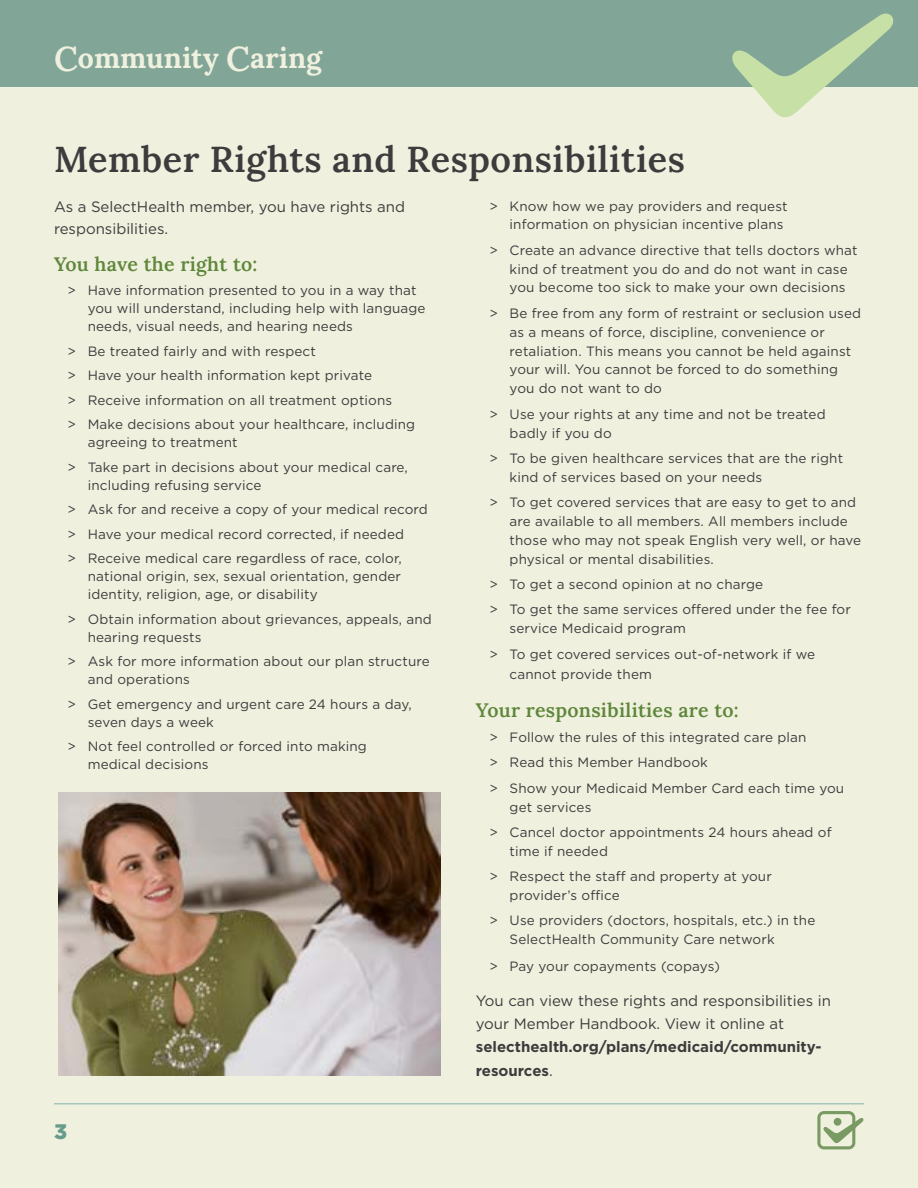
<style>
.page{position:relative;width:918px;height:1188px;background:#f0f0df}
.page>*{position:absolute;margin:0;border:0;box-sizing:border-box;transform-origin:0 0}
.t1{font:600 36px "Lora";letter-spacing:.015em;color:#3d3c3d}
.t2{font:700 28.5px "Lora";color:#f0f0df}
.t3{font:900 21px "Gotham";color:#669c8a}
.t4{font:600 19.5px "Lora";letter-spacing:.015em;color:#5f873b}
.t5{font:15px/22.5px "Gotham";color:#3d3c3d}
.t6{font:700 15px/23.4px "Gotham";color:#3d3c3d}
.t7{font:13.5px/18.9px "Gotham";letter-spacing:.01em;color:#3d3c3d}
.s1{font-weight:600;font-size:34.5px}
.s2{font-weight:400}
</style>
<div class="page">
<hr style="left:54px;top:1103px;width:810px;height:2px;background:#a5c8bd">
<svg style="left:817px;top:1111px;width:47px;height:38px"></svg>
<div style="left:0;top:0;width:918px;height:87px;background:#81a597"></div>
<svg style="left:732px;top:13px;width:162px;height:105px"></svg>
<img style="left:59px;top:793px;width:381px;height:283px">
<p class="t2" style="left:54px;top:36px;width:270px"><span class="s1">C</span>ommunity <span class="s1">C</span>aring</p>
<h1 class="t1" style="left:54px;top:132px;width:633px">Member Rights and Responsibilities</h1>
<p class="t5" style="left:54px;top:195px;width:353px">As a SelectHealth member, you have rights and responsibilities.</p>
<h3 class="t4" style="left:54px;top:249px;width:205px">You have the right to:</h3>
<p class="t7" style="left:88px;top:281px;width:339px;line-height:18px;text-indent:-20px">&gt; Have information presented to you in a way that you will understand, including help with language needs, visual needs, and hearing needs</p>
<p class="t7" style="left:68px;top:339px;width:349px;line-height:24.5px">&gt; Be treated fairly and with respect<br>&gt; Have your health information kept private<br>&gt; Receive information on all treatment options<br>&gt; Make decisions about your healthcare, including</p>
<p class="t7" style="left:68px;top:430px;width:342px;line-height:24.5px;text-indent:20px">agreeing to treatment<br>&gt; Take part in decisions about your medical care,</p>
<p class="t7" style="left:68px;top:472px;width:362px;line-height:24.5px;text-indent:20px">including refusing service<br>&gt; Ask for and receive a copy of your medical record &gt; Have your medical record corrected, if needed<br>&gt; Receive medical care regardless of race, color,</p>
<p class="t7" style="left:88px;top:567px;width:315px;line-height:18px">national origin, sex, sexual orientation, gender identity, religion, age, or disability</p>
<p class="t7" style="left:88px;top:610px;width:346px;line-height:18px;text-indent:-20px">&gt; Obtain information about grievances, appeals, and hearing requests</p>
<p class="t7" style="left:88px;top:652px;width:344px;line-height:18px;text-indent:-20px">&gt; Ask for more information about our plan structure and operations</p>
<p class="t7" style="left:88px;top:694px;width:326px;line-height:18px;text-indent:-20px">&gt; Get emergency and urgent care 24 hours a day, seven days a week</p>
<p class="t7" style="left:88px;top:737px;width:281px;line-height:18px;text-indent:-20px">&gt; Not feel controlled or forced into making medical decisions</p>
<p class="t7" style="left:489px;top:196px;width:300px;text-align:right">&gt; Know how we pay providers and request information on physician incentive plans</p>
<p class="t7" style="left:510px;top:240px;width:349px;text-indent:-20px">&gt; Create an advance directive that tells doctors what kind of treatment you do and do not want in case you become too sick to make your own decisions</p>
<p class="t7" style="left:510px;top:303px;width:353px;text-indent:-20px">&gt; Be free from any form of restraint or seclusion used as a means of force, discipline, convenience or retaliation. This means you cannot be held against your will. You cannot be forced to do something you do not want to do</p>
<p class="t7" style="left:510px;top:404px;width:318px;text-indent:-20px">&gt; Use your rights at any time and not be treated badly if you do</p>
<p class="t7" style="left:510px;top:448px;width:335px;text-indent:-20px">&gt; To be given healthcare services that are the right kind of services based on your needs</p>
<p class="t7" style="left:510px;top:493px;width:353px;text-indent:-20px">&gt; To get covered services that are easy to get to and are available to all members. All members include those who may not speak English very well, or have physical or mental disabilities.</p>
<p class="t7" style="left:489px;top:575px;width:275px">&gt; To get a second opinion at no charge</p>
<p class="t7" style="left:510px;top:600px;width:343px;text-indent:-20px">&gt; To get the same services ofered under the fee for service Medicaid program</p>
<p class="t7" style="left:510px;top:643px;width:307px;line-height:20.4px;text-indent:-20px">&gt; To get covered services out-of-network if we cannot provide them</p>
<h3 class="t4" style="left:476px;top:695px;width:264px">Your responsibilities are to:</h3>
<p class="t7" style="left:489px;top:727px;width:319px">&gt; Follow the rules of this integrated care plan</p>
<p class="t7" style="left:489px;top:753px;width:220px">&gt; Read this Member Handbook</p>
<p class="t7" style="left:510px;top:778px;width:336px;text-indent:-20px">&gt; Show your Medicaid Member Card each time you get services</p>
<p class="t7" style="left:510px;top:822px;width:324px;text-indent:-20px">&gt; Cancel doctor appointments 24 hours ahead of time if needed</p>
<p class="t7" style="left:510px;top:867px;width:264px;text-indent:-20px">&gt; Respect the staf and property at your provider’s ofce</p>
<p class="t7" style="left:510px;top:911px;width:307px;text-indent:-20px">&gt; Use providers (doctors, hospitals, etc.) in the<br>SelectHealth Community Care network</p>
<p class="t7" style="left:489px;top:957px;width:232px">&gt; Pay your copayments (copays)</p>
<p class="t5" style="left:476px;top:988px;width:357px;line-height:23.4px">You can view these rights and responsibilities in your Member Handbook. View it online at</p>
<h5 class="t6" style="left:476px;top:1035px;width:347px">selecthealth.org/plans/medicaid/community&shy;resources<span class="s2">.</span></h5>
<p class="t3" style="left:54px;top:1117px;width:15px">3</p>
</div>
